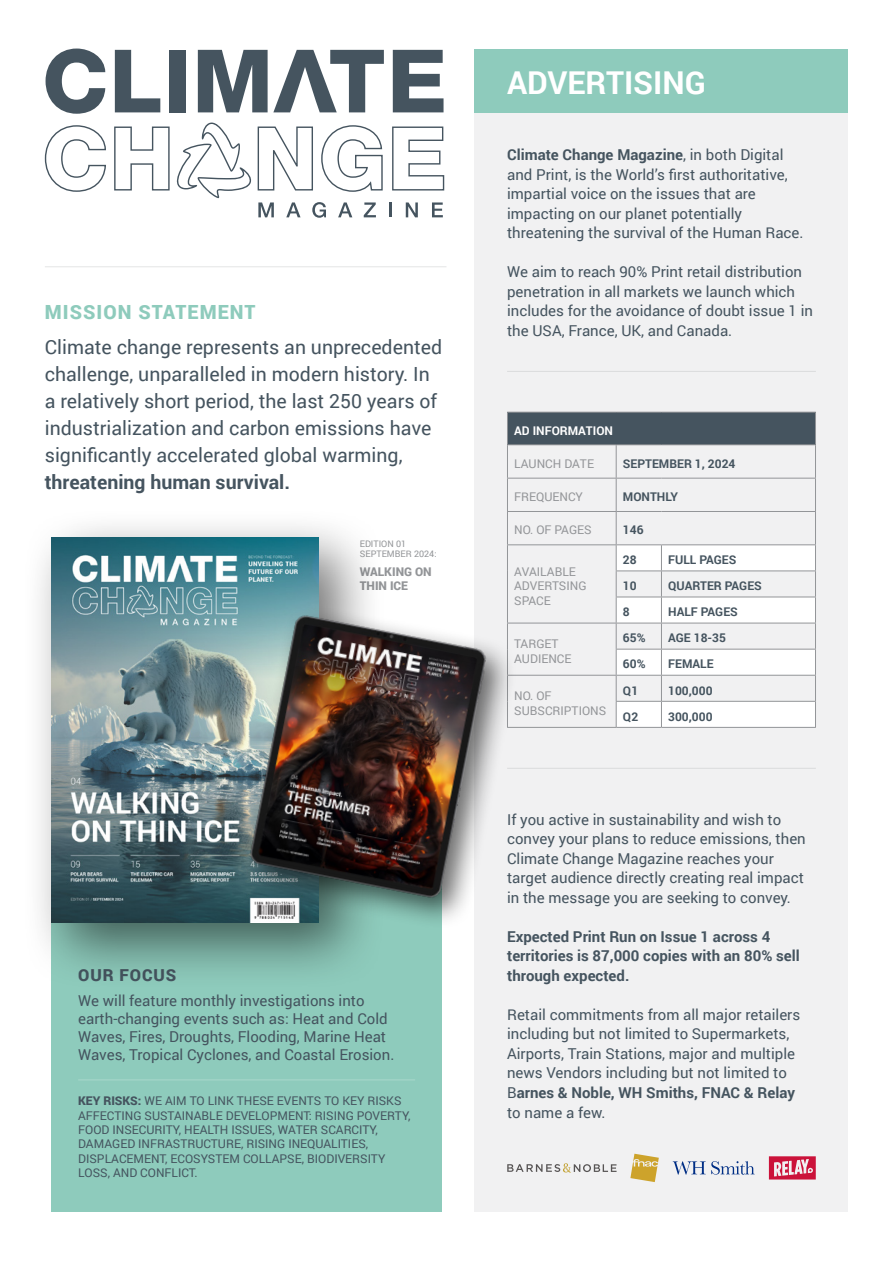
<style>
.page{position:relative;width:893px;height:1263px;background:#fff}
.page>*{position:absolute;margin:0;border:0;box-sizing:border-box;transform-origin:0 0}
.t1{font:700 31.5px "Roboto";color:#fff}
.t2{font:19.5px/27px "Roboto";color:#45545f}
.t3{font:700 19.5px "Roboto";color:#45545f}
.t4{font:900 19.5px "Roboto";letter-spacing:.055em;color:#8ecbbc}
.t5{font:900 16.5px "Roboto";letter-spacing:.055em;color:#45545f}
.Regular_Size_9pt_Lea_11pt_Left{font:15px/19.5px "Roboto";color:#45545f}
.Regular_Size_9pt_Lea_11pt_Left-2{font:700 15px/19.5px "Roboto";color:#45545f}
.Regular_Size_9pt_Lea_11pt_Left-3{font:12px/14.4px "Roboto";color:#45545f}
.Regular_Size_9pt_Lea_11pt_Left-4{font:700 12px "Roboto";color:#45545f}
.Regular_Size_9pt_Lea_11pt_Left-5{font:12px/14.4px "Roboto";color:#939598}
.t6{font:900 12px/14.4px "Roboto";color:#939598}
.Regular_Size_9pt_Lea_11pt_Left-6{font:700 12px "Roboto";color:#fff}
.t7{font:9px/10.8px "Roboto";color:#939598}
.s1{font-weight:900}
.s2{font-weight:700}
</style>
<div class="page">
<div style="left:475px;top:50px;width:373px;height:1162px;background:#f1f1f2"></div>
<div style="left:475px;top:50px;width:373px;height:63px;background:#8ecbbc"></div>
<div style="left:51px;top:769px;width:390px;height:443px;background:#8ecbbc"></div>
<svg style="left:46px;top:49px;width:59px;height:65px"></svg>
<svg style="left:115px;top:50px;width:45px;height:62px"></svg>
<div style="left:169px;top:50px;width:17px;height:62px;background:#45545f"></div>
<svg style="left:198px;top:50px;width:186px;height:62px"></svg>
<svg style="left:393px;top:50px;width:51px;height:62px"></svg>
<svg style="left:44px;top:123px;width:401px;height:95px"></svg>
<hr style="left:45px;top:266px;width:401px;height:1px;background:#939598">
<hr style="left:78px;top:1079px;width:337px;height:1px;background:#fff">
<hr style="left:507px;top:371px;width:309px;height:1px;background:#939598">
<hr style="left:507px;top:768px;width:309px;height:1px;background:#939598">
<div style="left:507px;top:412px;width:308px;height:33px;background:#45545f"></div>
<hr style="left:507px;top:412px;width:109px;height:1px;background:#939598">
<hr style="left:507px;top:412px;width:1px;height:32px;background:#939598">
<hr style="left:616px;top:412px;width:45px;height:1px;background:#939598">
<hr style="left:661px;top:412px;width:155px;height:1px;background:#939598">
<hr style="left:815px;top:412px;width:1px;height:32px;background:#939598">
<hr style="left:507px;top:444px;width:109px;height:1px;background:#939598">
<hr style="left:507px;top:445px;width:1px;height:33px;background:#939598">
<hr style="left:616px;top:444px;width:45px;height:1px;background:#939598">
<hr style="left:616px;top:445px;width:1px;height:33px;background:#939598">
<hr style="left:661px;top:444px;width:155px;height:1px;background:#939598">
<hr style="left:815px;top:445px;width:1px;height:33px;background:#939598">
<hr style="left:507px;top:478px;width:109px;height:1px;background:#939598">
<hr style="left:507px;top:478px;width:1px;height:33px;background:#939598">
<hr style="left:616px;top:478px;width:45px;height:1px;background:#939598">
<hr style="left:616px;top:478px;width:1px;height:33px;background:#939598">
<hr style="left:661px;top:478px;width:155px;height:1px;background:#939598">
<hr style="left:815px;top:478px;width:1px;height:33px;background:#939598">
<hr style="left:507px;top:511px;width:109px;height:1px;background:#939598">
<hr style="left:507px;top:512px;width:1px;height:32px;background:#939598">
<hr style="left:616px;top:511px;width:45px;height:1px;background:#939598">
<hr style="left:616px;top:512px;width:1px;height:32px;background:#939598">
<hr style="left:661px;top:511px;width:155px;height:1px;background:#939598">
<hr style="left:815px;top:512px;width:1px;height:32px;background:#939598">
<hr style="left:507px;top:544px;width:109px;height:1px;background:#939598">
<hr style="left:616px;top:544px;width:45px;height:1px;background:#939598">
<hr style="left:661px;top:544px;width:155px;height:1px;background:#939598">
<hr style="left:507px;top:623px;width:109px;height:1px;background:#939598">
<hr style="left:507px;top:675px;width:109px;height:1px;background:#939598">
<svg style="left:507px;top:545px;width:1px;height:60px"></svg>
<svg style="left:616px;top:545px;width:200px;height:182px"></svg>
<hr style="left:507px;top:727px;width:109px;height:1px;background:#939598">
<hr style="left:616px;top:727px;width:45px;height:1px;background:#939598">
<hr style="left:661px;top:727px;width:155px;height:1px;background:#939598">
<svg style="left:507px;top:1163px;width:110px;height:9px"></svg>
<svg style="left:630px;top:1153px;width:29px;height:29px"></svg>
<svg style="left:673px;top:1161px;width:82px;height:14px"></svg>
<svg style="left:769px;top:1156px;width:47px;height:23px"></svg>
<div style="left:22px;top:508px;width:364px;height:481px;background:#000;opacity:.55"></div>
<img style="left:51px;top:537px;width:268px;height:385px">
<div style="left:240px;top:605px;width:278px;height:324px;background:#000;opacity:.59"></div>
<img style="left:233px;top:599px;width:267px;height:317px">
<p class="t4" style="left:45px;top:298px;width:212px">MISSION STATEMENT</p>
<h2 class="t2" style="left:45px;top:333px;width:399px">Climate change represents an unprecedented challenge, unparalleled in modern history. In a relatively short period, the last 250 years of industrialization and carbon emissions have significantly accelerated global warming,</h2>
<h2 class="t3" style="left:45px;top:469px;width:247px">threatening human survival.</h2>
<p class="t5" style="left:78px;top:963px;width:100px">OUR FOCUS</p>
<p class="t7" style="left:360px;top:538px;width:78px">EDITION 01<br>SEPTEMBER 2024:</p>
<p class="t6" style="left:360px;top:564px;width:73px">WALKING ON<br>THIN ICE</p>
<p class="Regular_Size_9pt_Lea_11pt_Left" style="left:78px;top:991px;width:318px;line-height:18px">We will feature monthly investigations into earth-changing events such as: Heat and Cold Waves, Fires, Droughts, Flooding, Marine Heat Waves, Tropical Cyclones, and Coastal Erosion.</p>
<p class="Regular_Size_9pt_Lea_11pt_Left-3" style="left:78px;top:1093px;width:334px"><span class="s1">KEY RISKS:</span> WE AIM TO LINK THESE EVENTS TO KEY RISKS AFFECTING SUSTAINABLE DEVELOPMENT: RISING POVERTY, FOOD INSECURITY, HEALTH ISSUES, WATER SCARCITY, DAMAGED INFRASTRUCTURE, RISING INEQUALITIES, DISPLACEMENT, ECOSYSTEM COLLAPSE, BIODIVERSITY LOSS, AND CONFLICT.</p>
<p class="t1" style="left:507px;top:60px;width:200px">ADVERTISING</p>
<p class="Regular_Size_9pt_Lea_11pt_Left" style="left:507px;top:144px;width:298px"><span class="s2">Climate Change Magazine</span>, in both Digital and Print, is the World’s first authoritative, impartial voice on the issues that are impacting on our planet potentially threatening the survival of the Human Race.</p>
<p class="Regular_Size_9pt_Lea_11pt_Left" style="left:507px;top:261px;width:307px">We aim to reach 90% Print retail distribution penetration in all markets we launch which includes for the avoidance of doubt issue 1 in the USA, France, UK, and Canada.</p>
<p class="Regular_Size_9pt_Lea_11pt_Left-6" style="left:514px;top:422px;width:100px">AD INFORMATION</p>
<p class="Regular_Size_9pt_Lea_11pt_Left-5" style="left:514px;top:456px;width:81px">LAUNCH DATE</p>
<p class="Regular_Size_9pt_Lea_11pt_Left-4" style="left:623px;top:455px;width:114px">SEPTEMBER 1, 2024</p>
<p class="Regular_Size_9pt_Lea_11pt_Left-5" style="left:514px;top:489px;width:70px">FREQUENCY</p>
<p class="Regular_Size_9pt_Lea_11pt_Left-4" style="left:623px;top:488px;width:57px">MONTHLY</p>
<p class="Regular_Size_9pt_Lea_11pt_Left-5" style="left:514px;top:522px;width:79px">NO. OF PAGES</p>
<p class="Regular_Size_9pt_Lea_11pt_Left-4" style="left:623px;top:522px;width:22px">146</p>
<p class="Regular_Size_9pt_Lea_11pt_Left-5" style="left:514px;top:564px;width:74px">AVAILABLE<br>ADVERTSING<br>SPACE</p>
<p class="Regular_Size_9pt_Lea_11pt_Left-4" style="left:623px;top:551px;width:15px">28</p>
<p class="Regular_Size_9pt_Lea_11pt_Left-4" style="left:668px;top:551px;width:70px">FULL PAGES</p>
<p class="Regular_Size_9pt_Lea_11pt_Left-4" style="left:623px;top:577px;width:15px">10</p>
<p class="Regular_Size_9pt_Lea_11pt_Left-4" style="left:668px;top:577px;width:95px">QUARTER PAGES</p>
<p class="Regular_Size_9pt_Lea_11pt_Left-4" style="left:623px;top:604px;width:8px">8</p>
<p class="Regular_Size_9pt_Lea_11pt_Left-4" style="left:668px;top:604px;width:71px">HALF PAGES</p>
<p class="Regular_Size_9pt_Lea_11pt_Left-5" style="left:514px;top:636px;width:59px">TARGET<br>AUDIENCE</p>
<p class="Regular_Size_9pt_Lea_11pt_Left-5" style="left:514px;top:688px;width:94px">NO. OF<br>SUBSCRIPTIONS</p>
<p class="Regular_Size_9pt_Lea_11pt_Left-4" style="left:623px;top:630px;width:24px">65%</p>
<p class="Regular_Size_9pt_Lea_11pt_Left-4" style="left:668px;top:630px;width:59px">AGE 18-35</p>
<p class="Regular_Size_9pt_Lea_11pt_Left-4" style="left:623px;top:656px;width:24px">60%</p>
<p class="Regular_Size_9pt_Lea_11pt_Left-4" style="left:668px;top:656px;width:47px">FEMALE</p>
<p class="Regular_Size_9pt_Lea_11pt_Left-4" style="left:623px;top:682px;width:17px">Q1</p>
<p class="Regular_Size_9pt_Lea_11pt_Left-4" style="left:668px;top:682px;width:46px">100,000</p>
<p class="Regular_Size_9pt_Lea_11pt_Left-4" style="left:623px;top:708px;width:17px">Q2</p>
<p class="Regular_Size_9pt_Lea_11pt_Left-4" style="left:668px;top:708px;width:46px">300,000</p>
<p class="Regular_Size_9pt_Lea_11pt_Left" style="left:507px;top:809px;width:300px">If you active in sustainability and wish to convey your plans to reduce emissions, then Climate Change Magazine reaches your target audience directly creating real impact in the message you are seeking to convey.</p>
<p class="Regular_Size_9pt_Lea_11pt_Left-2" style="left:507px;top:926px;width:294px">Expected Print Run on Issue 1 across 4 territories is 87,000 copies with an 80% sell through expected.</p>
<p class="Regular_Size_9pt_Lea_11pt_Left" style="left:507px;top:1004px;width:295px">Retail commitments from all major retailers including but not limited to Supermarkets, Airports, Train Stations, major and multiple news Vendors including but not limited to B<span class="s2">arnes &amp; Noble, WH Smiths, FNAC &amp; Relay </span>to name a few.</p>
</div>
